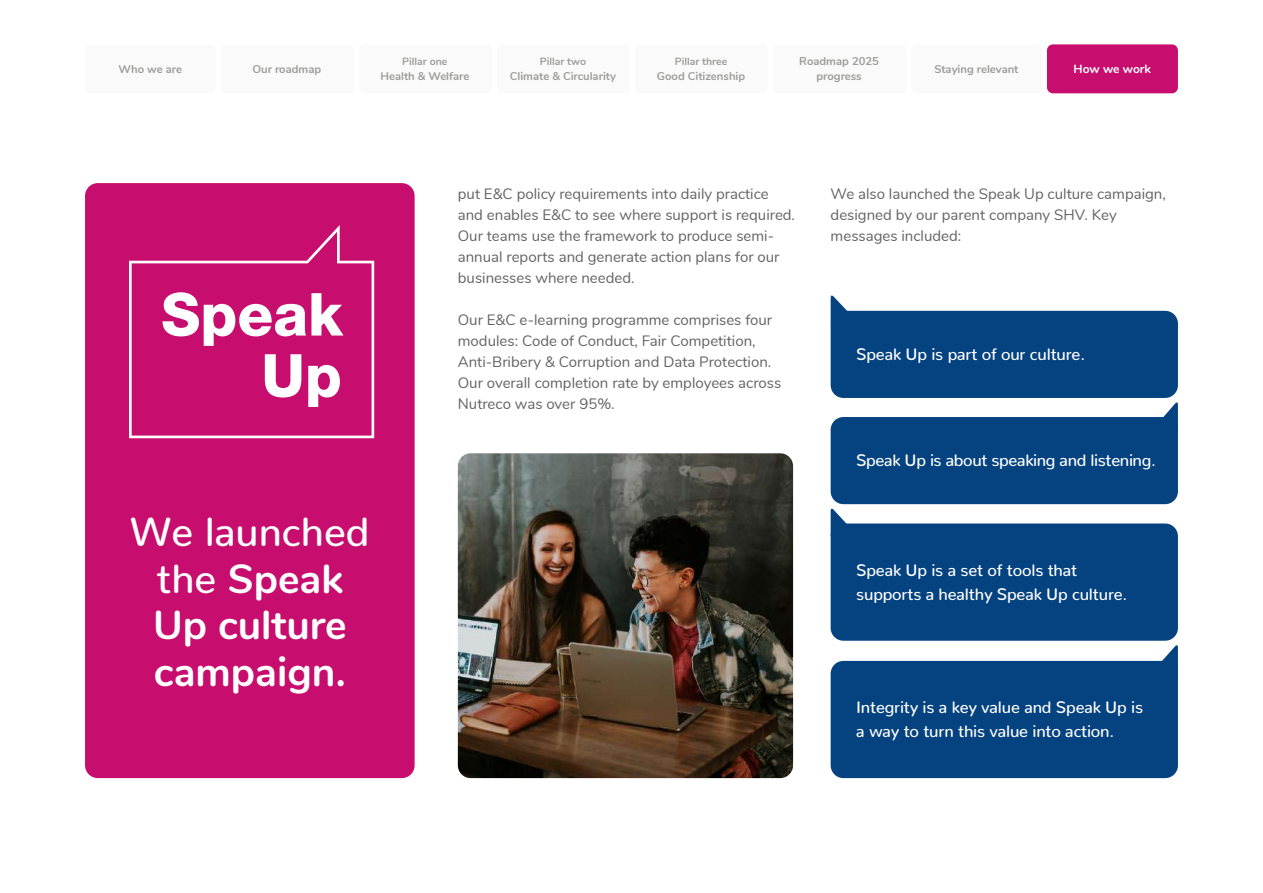
<style>
.page{position:relative;width:1263px;height:893px;background:#fff}
.page>*{position:absolute;margin:0;border:0;box-sizing:border-box;transform-origin:0 0}
.t1{font:700 40.5px/46.5px "Nunito";color:#fff;text-align:center}
.t2{font:500 16.5px/24px "Nunito";letter-spacing:-.01em;color:#fff}
.t3{font:15px/21px "Nunito";color:#646363}
.t4{font:700 12px "Nunito";letter-spacing:-.005em;color:#fff}
.t5{font:700 11.25px/15px "Nunito";color:#9d9d9c;text-align:center}
.t6{font:700 10.5px "Nunito";color:#9d9d9c}
.s1{font-weight:500}
</style>
<div class="page">
<div style="left:85px;top:183px;width:330px;height:595px;background:#c70d6d;border-radius:13px"></div>
<div style="left:831px;top:311px;width:347px;height:87px;background:#054280;border-radius:13px"></div>
<svg style="left:831px;top:295px;width:27px;height:25px"></svg>
<div style="left:831px;top:523px;width:347px;height:118px;background:#054280;border-radius:13px"></div>
<svg style="left:831px;top:508px;width:27px;height:24px"></svg>
<div style="left:831px;top:417px;width:347px;height:87px;background:#054280;border-radius:13px"></div>
<svg style="left:1163px;top:402px;width:15px;height:24px"></svg>
<div style="left:831px;top:661px;width:347px;height:117px;background:#054280;border-radius:13px"></div>
<svg style="left:1150px;top:645px;width:28px;height:25px"></svg>
<svg style="left:129px;top:225px;width:245px;height:213px"></svg>
<svg style="left:162px;top:292px;width:182px;height:54px"></svg>
<svg style="left:265px;top:354px;width:36px;height:43px"></svg>
<svg style="left:308px;top:365px;width:32px;height:42px"></svg>
<div style="left:85px;top:44px;width:131px;height:49px;background:#fafafa;border-radius:6px"></div>
<div style="left:221px;top:44px;width:133px;height:49px;background:#fafafa;border-radius:6px"></div>
<div style="left:359px;top:44px;width:133px;height:49px;background:#fafafa;border-radius:6px"></div>
<div style="left:497px;top:44px;width:133px;height:49px;background:#fafafa;border-radius:6px"></div>
<div style="left:635px;top:44px;width:133px;height:49px;background:#fafafa;border-radius:6px"></div>
<div style="left:773px;top:44px;width:133px;height:49px;background:#fafafa;border-radius:6px"></div>
<div style="left:911px;top:44px;width:131px;height:49px;background:#fafafa;border-radius:6px"></div>
<div style="left:1047px;top:44px;width:131px;height:49px;background:#c70d6d;border-radius:6px"></div>
<img style="left:458px;top:453px;width:335px;height:325px">
<p class="t5" style="left:119px;top:61px;width:65px">Who we are</p>
<p class="t5" style="left:252px;top:61px;width:70px">Our roadmap</p>
<p class="t6" style="left:402px;top:54px;width:47px">Pillar one</p>
<p class="t5" style="left:380px;top:68px;width:90px">Health &amp; Welfare</p>
<p class="t6" style="left:540px;top:54px;width:48px">Pillar two</p>
<p class="t5" style="left:510px;top:68px;width:108px">Climate &amp; Circularity</p>
<p class="t6" style="left:675px;top:54px;width:54px">Pillar three</p>
<p class="t5" style="left:657px;top:68px;width:90px">Good Citizenship</p>
<p class="t5" style="left:799px;top:53px;width:81px">Roadmap 2025 progress</p>
<p class="t5" style="left:934px;top:61px;width:86px">Staying relevant</p>
<p class="t4" style="left:1073px;top:60px;width:79px">How we work</p>
<h1 class="t1" style="left:130px;top:507px;width:241px"><span class="s1">We launched the</span> Speak<br>Up culture campaign.</h1>
<p class="t3" style="left:458px;top:182px;width:339px">put E&amp;C policy requirements into daily practice and enables E&amp;C to see where support is required.<br>Our teams use the framework to produce semi&shy;annual reports and generate action plans for our businesses where needed.</p>
<p class="t3" style="left:458px;top:308px;width:325px">Our E&amp;C e-learning programme comprises four modules: Code of Conduct, Fair Competition, Anti-Bribery &amp; Corruption and Data Protection.<br>Our overall completion rate by employees across Nutreco was over 95%.</p>
<p class="t3" style="left:831px;top:182px;width:337px">We also launched the Speak Up culture campaign, designed by our parent company SHV. Key messages included:</p>
<p class="t2" style="left:856px;top:341px;width:231px">Speak Up is part of our culture.</p>
<p class="t2" style="left:856px;top:447px;width:301px">Speak Up is about speaking and listening.</p>
<p class="t2" style="left:856px;top:556px;width:273px">Speak Up is a set of tools that supports a healthy Speak Up culture.</p>
<p class="t2" style="left:856px;top:694px;width:288px">Integrity is a key value and Speak Up is a way to turn this value into action.</p>
</div>
